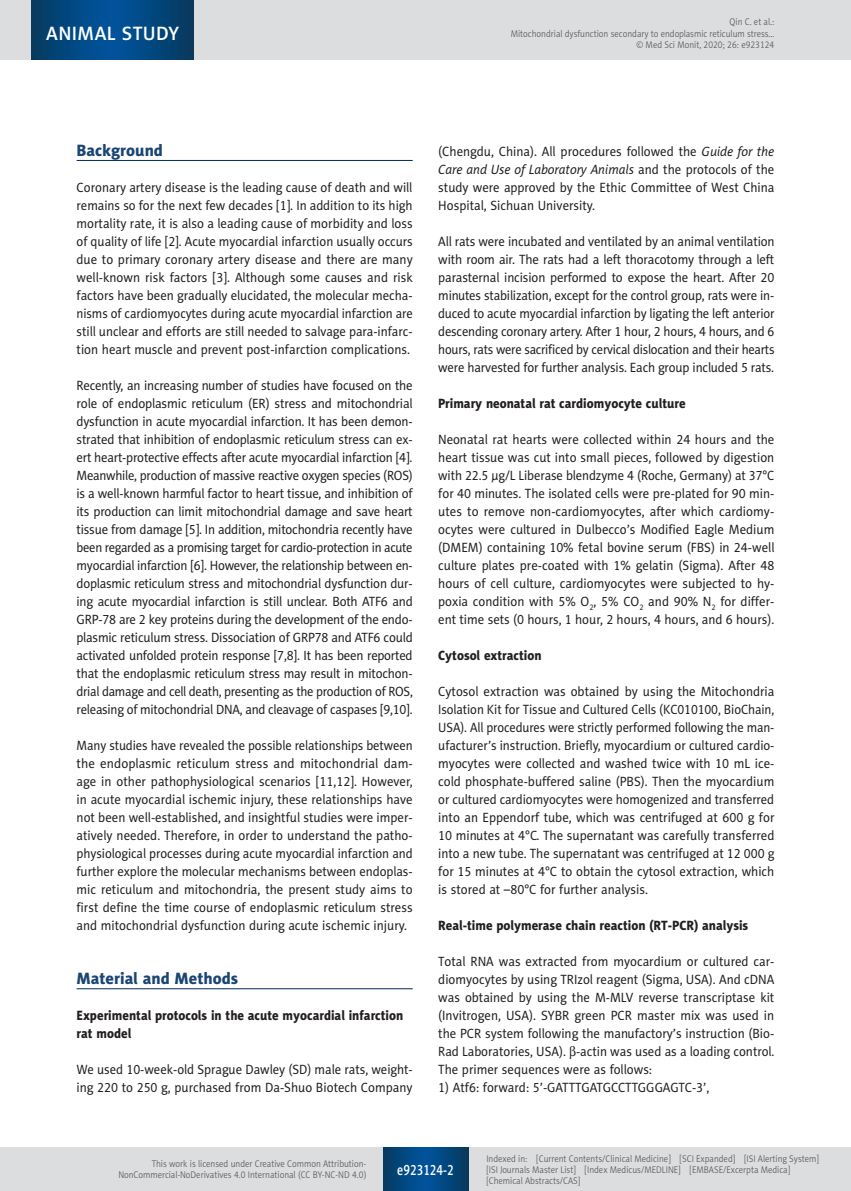
<style>
.page{position:relative;width:851px;height:1191px;background:#fff}
.page>*{position:absolute;margin:0;border:0;box-sizing:border-box;transform-origin:0 0}
.t1{font:19.5px "Naomi Sans EFN Medium";letter-spacing:.015em;color:#fff}
.MSM_Headline_1{font:16.5px "Naomi Sans EFN Heavy";color:#1a4574}
.MSM_e-PAGINA{font:15px "Naomi Sans EFN Medium";color:#fff;scale:.8 1}
.MSM_Body{font:13.5px/18px "Naomi Sans EFN";color:#231f20;text-align:justify;scale:.95 1}
.MSM_Body-2{font:13.5px/18px "Naomi Sans EFN";color:#231f20;text-align:justify;scale:.93 1}
.MSM_Headline_2{font:13.5px/18px "Naomi Sans EFN Heavy";color:#231f20;scale:.95 1}
.MSM_Body-3{font:13.5px/18px "Naomi Sans EFN";color:#231f20;scale:.94 1}
.MSM_Body_no_before{font:13.5px "Naomi Sans EFN";color:#231f20;scale:.95 1}
.MSM_pagina_sygnatura{font:9.75px/11.2px "Naomi Sans EFN Light";color:#57585a;scale:.9 1}
.MSM_pagina_zywa{font:9.75px/11.2px "Naomi Sans EFN Light";color:#57585a;text-align:right;scale:.9 1}
.s1{font-style:italic}
.s2{font-family:"Standard Sym L"}
</style>
<div class="page">
<hr style="left:77px;top:160px;width:335px;height:1px;background:#00295c">
<hr style="left:77px;top:988px;width:335px;height:1px;background:#00295c">
<div style="left:0;top:1148px;width:850px;height:43px;background:#dcdddf"></div>
<svg style="left:383px;top:1147px;width:85px;height:43px;background:#02477e"></svg>
<div style="left:0;top:0;width:850px;height:60px;background:#dcdddf"></div>
<hr style="left:850px;top:0;width:1px;height:60px;background:#dcdddf">
<svg style="left:32px;top:0;width:161px;height:60px;background:#02477f"></svg>
<h1 class="t1" style="left:46px;top:22px;width:134px">ANIMAL STUDY</h1>
<p class="MSM_pagina_zywa" style="left:510px;top:16px;width:294px">Qin C. et al.:<br>Mitochondrial dysfunction secondary to endoplasmic reticulum stress…</p>
<p class="MSM_pagina_sygnatura" style="left:636px;top:39px;width:154px">© Med Sci Monit, 2020; 26: e923124</p>
<p class="MSM_Headline_1" style="left:77px;top:140px;width:88px">Background</p>
<p class="MSM_Body" style="left:77px;top:178px;width:355px">Coronary artery disease is the leading cause of death and will remains so for the next few decades [1]. In addition to its high mortality rate, it is also a leading cause of morbidity and loss of quality of life [2]. Acute myocardial infarction usually occurs due to primary coronary artery disease and there are many well-known risk factors [3]. Although some causes and risk factors have been gradually elucidated, the molecular mecha&shy;nisms of cardiomyocytes during acute myocardial infarction are still unclear and efforts are still needed to salvage para-infarc&shy;tion heart muscle and prevent post-infarction complications.</p>
<p class="MSM_Body" style="left:77px;top:376px;width:355px">Recently, an increasing number of studies have focused on the role of endoplasmic reticulum (ER) stress and mitochondrial dysfunction in acute myocardial infarction. It has been demon&shy;strated that inhibition of endoplasmic reticulum stress can ex&shy;ert heart-protective effects after acute myocardial infarction [4].<br>Meanwhile, production of massive reactive oxygen species (ROS) is a well-known harmful factor to heart tissue, and inhibition of its production can limit mitochondrial damage and save heart tissue from damage [5]. In addition, mitochondria recently have been regarded as a promising target for cardio-protection in acute myocardial infarction [6]. However, the relationship between en&shy;doplasmic reticulum stress and mitochondrial dysfunction dur&shy;ing acute myocardial infarction is still unclear. Both ATF6 and GRP-78 are 2 key proteins during the development of the endo&shy;plasmic reticulum stress. Dissociation of GRP78 and ATF6 could activated unfolded protein response [7,8]. It has been reported that the endoplasmic reticulum stress may result in mitochon&shy;drial damage and cell death, presenting as the production of ROS, releasing of mitochondrial DNA, and cleavage of caspases [9,10].</p>
<p class="MSM_Body-2" style="left:77px;top:736px;width:363px">Many studies have revealed the possible relationships between the endoplasmic reticulum stress and mitochondrial dam&shy;age in other pathophysiological scenarios [11,12]. However, in acute myocardial ischemic injury, these relationships have not been well-established, and insightful studies were imper&shy;atively needed. Therefore, in order to understand the patho&shy;physiological processes during acute myocardial infarction and further explore the molecular mechanisms between endoplas&shy;mic reticulum and mitochondria, the present study aims to first define the time course of endoplasmic reticulum stress and mitochondrial dysfunction during acute ischemic injury.</p>
<p class="MSM_Headline_1" style="left:77px;top:968px;width:163px">Material and Methods</p>
<p class="MSM_Headline_2" style="left:77px;top:1006px;width:345px">Experimental protocols in the acute myocardial infarction rat model</p>
<p class="MSM_Body-3" style="left:77px;top:1060px;width:359px">We used 10-week-old Sprague Dawley (SD) male rats, weight&shy;ing 220 to 250 g, purchased from Da-Shuo Biotech Company</p>
<p class="MSM_Body" style="left:438px;top:142px;width:355px">(Chengdu, China). All procedures followed the <span class="s1">Guide for the Care and Use of Laboratory Animals</span> and the protocols of the study were approved by the Ethic Committee of West China Hospital, Sichuan University.</p>
<p class="MSM_Body" style="left:438px;top:232px;width:355px">All rats were incubated and ventilated by an animal ventilation with room air. The rats had a left thoracotomy through a left parasternal incision performed to expose the heart. After 20 minutes stabilization, except for the control group, rats were in&shy;duced to acute myocardial infarction by ligating the left anterior descending coronary artery. After 1 hour, 2 hours, 4 hours, and 6 hours, rats were sacrificed by cervical dislocation and their hearts were harvested for further analysis. Each group included 5 rats.</p>
<p class="MSM_Headline_2" style="left:438px;top:394px;width:262px">Primary neonatal rat cardiomyocyte culture</p>
<p class="MSM_Body" style="left:438px;top:430px;width:355px">Neonatal rat hearts were collected within 24 hours and the heart tissue was cut into small pieces, followed by digestion with 22.5 µg/L Liberase blendzyme 4 (Roche, Germany) at 37°C for 40 minutes. The isolated cells were pre-plated for 90 min&shy;utes to remove non-cardiomyocytes, after which cardiomy&shy;ocytes were cultured in Dulbecco’s Modified Eagle Medium (DMEM) containing 10% fetal bovine serum (FBS) in 24-well culture plates pre-coated with 1% gelatin (Sigma). After 48 hours of cell culture, cardiomyocytes were subjected to hy&shy;poxia condition with 5% O<sub>2</sub>, 5% CO<sub>2</sub> and 90% N<sub>2</sub> for differ&shy;ent time sets (0 hours, 1 hour, 2 hours, 4 hours, and 6 hours).</p>
<p class="MSM_Headline_2" style="left:438px;top:646px;width:110px">Cytosol extraction</p>
<p class="MSM_Body" style="left:438px;top:682px;width:355px">Cytosol extraction was obtained by using the Mitochondria Isolation Kit for Tissue and Cultured Cells (KC010100, BioChain, USA). All procedures were strictly performed following the man&shy;ufacturer’s instruction. Briefly, myocardium or cultured cardio&shy;myocytes were collected and washed twice with 10 mL ice&shy;cold phosphate-buffered saline (PBS). Then the myocardium or cultured cardiomyocytes were homogenized and transferred into an Eppendorf tube, which was centrifuged at 600 g for 10 minutes at 4°C. The supernatant was carefully transferred into a new tube. The supernatant was centrifuged at 12 000 g for 15 minutes at 4°C to obtain the cytosol extraction, which is stored at –80°C for further analysis.</p>
<p class="MSM_Headline_2" style="left:438px;top:916px;width:328px">Real-time polymerase chain reaction (RT-PCR) analysis</p>
<p class="MSM_Body" style="left:438px;top:952px;width:355px">Total RNA was extracted from myocardium or cultured car&shy;diomyocytes by using TRIzol reagent (Sigma, USA). And cDNA was obtained by using the M-MLV reverse transcriptase kit (Invitrogen, USA). SYBR green PCR master mix was used in the PCR system following the manufactory’s instruction (Bio-Rad Laboratories, USA). <span class="s2">b</span>-actin was used as a loading control.<br>The primer sequences were as follows:</p>
<p class="MSM_Body_no_before" style="left:438px;top:1079px;width:287px">1) Atf6: forward: 5’-GATTTGATGCCTTGGGAGTC-3’,</p>
<p class="MSM_pagina_sygnatura" style="left:118px;top:1158px;width:277px;text-align:right">This work is licensed under Creative Common Attribution-<br>NonCommercial-NoDerivatives 4.0 International (CC BY-NC-ND 4.0)</p>
<p class="MSM_e-PAGINA" style="left:397px;top:1160px;width:72px">e923124-2</p>
<p class="MSM_pagina_sygnatura" style="left:486px;top:1152px;width:371px">Indexed in: [Current Contents/Clinical Medicine] [SCI Expanded] [ISI Alerting System] [ISI Journals Master List] [Index Medicus/MEDLINE] [EMBASE/Excerpta Medica] [Chemical Abstracts/CAS]</p>
</div>
